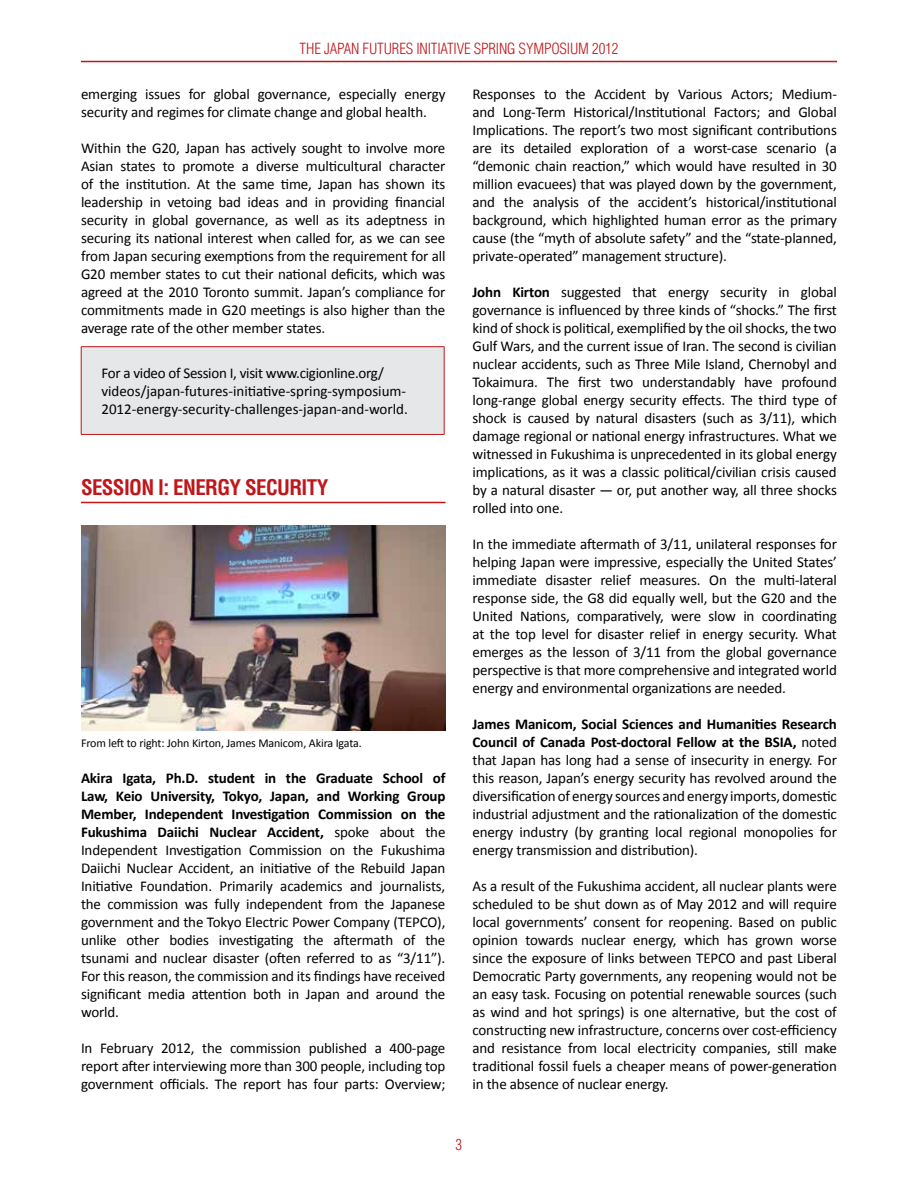
<style>
.page{position:relative;width:918px;height:1188px;background:#fff}
.page>*{position:absolute;margin:0;border:0;box-sizing:border-box;transform-origin:0 0}
.t1{font:700 condensed 21px "Helvetica LT Std";letter-spacing:-.03em;color:#bf171b}
.t2{font:15px/18px "Calibri";letter-spacing:-.01em;color:#000;text-align:justify}
.t3{font:300 condensed 15px "Helvetica LT Std";letter-spacing:-.01em;color:#bf171b}
.t4{font:12px "Calibri";letter-spacing:-.01em;color:#000}
.s1{font-weight:700}
</style>
<div class="page">
<hr style="left:81px;top:61px;width:756px;height:1px;background:#bf171b">
<hr style="left:81px;top:502px;width:365px;height:1px;background:#bf171b">
<div style="left:81px;top:347px;width:363px;height:87px;background:#e6e7e8"></div>
<hr style="left:81px;top:346px;width:363px;height:1px;background:#bf171b">
<hr style="left:81px;top:347px;width:1px;height:87px;background:#bf171b">
<hr style="left:444px;top:347px;width:1px;height:87px;background:#bf171b">
<hr style="left:81px;top:434px;width:363px;height:1px;background:#bf171b">
<img style="left:81px;top:526px;width:365px;height:204px">
<p class="t3" style="left:300px;top:39px;width:320px">THE JAPAN FUTURES INITIATIVE SPRI NG SYMPOSI UM 2012</p>
<p class="t2" style="left:81px;top:85px;width:366px">emerging issues for global governance, especially energy security and regimes for climate change and global health.</p>
<p class="t2" style="left:81px;top:139px;width:366px">Within the G20, Japan has actively sought to involve more Asian states to promote a diverse multicultural character of the institution. At the same time, Japan has shown its leadership in vetoing bad ideas and in providing financial security in global governance, as well as its adeptness in securing its national interest when called for, as we can see from Japan securing exemptions from the requirement for all G20 member states to cut their national deficits, which was agreed at the 2010 Toronto summit. Japan’s compliance for commitments made in G20 meetings is also higher than the average rate of the other member states.</p>
<p class="t2" style="left:101px;top:364px;width:308px;text-align:left">For a video of Session I, visit www.cigionline.org/ videos/japan-futures-initiative-spring-symposium-<br>2012-energy-security-challenges-japan-and-world.</p>
<h1 class="t1" style="left:81px;top:474px;width:249px">SESSION I: ENERGY SECURITY</h1>
<p class="t4" style="left:81px;top:735px;width:282px">From left to right: John Kirton, James Manicom, Akira Igata.</p>
<p class="t2" style="left:81px;top:769px;width:366px"><span class="s1">Akira Igata, Ph.D. student in the Graduate School of Law, Keio University, Tokyo, Japan, and Working Group Member, Independent Investigation Commission on the Fukushima Daiichi Nuclear Accident,</span> spoke about the Independent Investigation Commission on the Fukushima Daiichi Nuclear Accident, an initiative of the Rebuild Japan Initiative Foundation. Primarily academics and journalists, the commission was fully independent from the Japanese government and the Tokyo Electric Power Company (TEPCO), unlike other bodies investigating the aftermath of the tsunami and nuclear disaster (often referred to as “3/11”).<br>For this reason, the commission and its findings have received significant media attention both in Japan and around the world.</p>
<p class="t2" style="left:81px;top:1039px;width:366px">In February 2012, the commission published a 400-page report after interviewing more than 300 people, including top government officials. The report has four parts: Overview;</p>
<p class="t2" style="left:472px;top:85px;width:366px">Responses to the Accident by Various Actors; Medium&shy;and Long-Term Historical/Institutional Factors; and Global Implications. The report’s two most significant contributions are its detailed exploration of a worst-case scenario (a “demonic chain reaction,” which would have resulted in 30 million evacuees) that was played down by the government, and the analysis of the accident’s historical/institutional background, which highlighted human error as the primary cause (the “myth of absolute safety” and the “state-planned, private-operated” management structure).</p>
<p class="t2" style="left:472px;top:283px;width:366px"><span class="s1">John Kirton</span> suggested that energy security in global governance is influenced by three kinds of “shocks.” The first kind of shock is political, exemplified by the oil shocks, the two Gulf Wars, and the current issue of Iran. The second is civilian nuclear accidents, such as Three Mile Island, Chernobyl and Tokaimura. The first two understandably have profound long-range global energy security effects. The third type of shock is caused by natural disasters (such as 3/11), which damage regional or national energy infrastructures. What we witnessed in Fukushima is unprecedented in its global energy implications, as it was a classic political/civilian crisis caused by a natural disaster — or, put another way, all three shocks rolled into one.</p>
<p class="t2" style="left:472px;top:535px;width:366px">In the immediate aftermath of 3/11, unilateral responses for helping Japan were impressive, especially the United States’ immediate disaster relief measures. On the multi-lateral response side, the G8 did equally well, but the G20 and the United Nations, comparatively, were slow in coordinating at the top level for disaster relief in energy security. What emerges as the lesson of 3/11 from the global governance perspective is that more comprehensive and integrated world energy and environmental organizations are needed.</p>
<p class="t2" style="left:472px;top:715px;width:366px"><span class="s1">James Manicom, Social Sciences and Humanities Research Council of Canada Post-doctoral Fellow at the BSIA,</span> noted that Japan has long had a sense of insecurity in energy. For this reason, Japan’s energy security has revolved around the diversification of energy sources and energy imports, domestic industrial adjustment and the rationalization of the domestic energy industry (by granting local regional monopolies for energy transmission and distribution).</p>
<p class="t2" style="left:472px;top:877px;width:366px">As a result of the Fukushima accident, all nuclear plants were scheduled to be shut down as of May 2012 and will require local governments’ consent for reopening. Based on public opinion towards nuclear energy, which has grown worse since the exposure of links between TEPCO and past Liberal Democratic Party governments, any reopening would not be an easy task. Focusing on potential renewable sources (such as wind and hot springs) is one alternative, but the cost of constructing new infrastructure, concerns over cost-efficiency and resistance from local electricity companies, still make traditional fossil fuels a cheaper means of power-generation in the absence of nuclear energy.</p>
<p class="t3" style="left:456px;top:1135px;width:8px">3</p>
</div>
